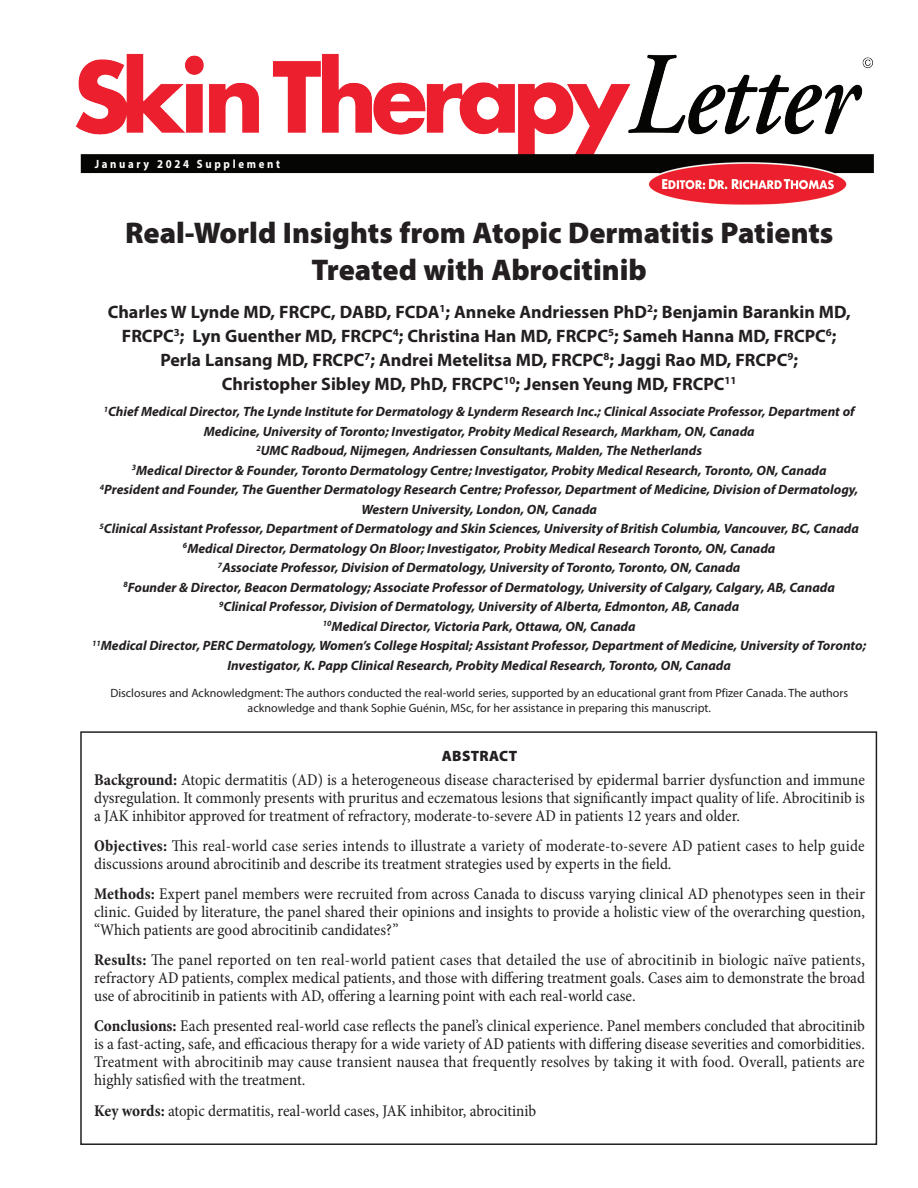
<style>
.page{position:relative;width:918px;height:1188px;background:#fff}
.page>*{position:absolute;margin:0;border:0;box-sizing:border-box;transform-origin:0 0}
.Article_Headline{font:900 30px/37.5px "Myriad Pro";color:#231f20;text-align:center}
.Article_Author{font:700 18px/24px "Myriad Pro";color:#231f20;text-align:center}
.Body_Text{font:condensed 16.5px/18px "Minion Pro";color:#231f20;text-align:justify}
.Abstract_Title{font:900 15px "Myriad Pro";letter-spacing:.02em;color:#231f20}
.Article_Author_Locations{font:italic 700 13.5px/19.5px "Myriad Pro";color:#231f20;text-align:center}
.Article_Author_Locations-2{font:12px/14.4px "Myriad Pro";color:#231f20;text-align:center}
.t1{font:700 12px "Myriad Pro";letter-spacing:.25em;color:#fff;scale:.9 1}
.s1{font-weight:700}
</style>
<div class="page">
<img style="left:75px;top:53px;width:799px;height:152px">
<div style="left:80px;top:731px;width:797px;height:414px;border:2px solid #231f20"></div>
<p class="t1" style="left:95px;top:156px;width:208px">January 2024 Supplement</p>
<p class="Article_Headline" style="left:125px;top:213px;width:710px">Real-World Insights from Atopic Dermatitis Patients<br>Treated with Abrocitinib</p>
<p class="Article_Author" style="left:108px;top:299px;width:744px">Charles W Lynde MD, FRCPC, DABD, FCDA<sup>1</sup>; Anneke Andriessen PhD<sup>2</sup>; Benjamin Barankin MD, FRCPC<sup>3</sup>; Lyn Guenther MD, FRCPC<sup>4</sup>; Christina Han MD, FRCPC<sup>5</sup>; Sameh Hanna MD, FRCPC<sup>6</sup>; Perla Lansang MD, FRCPC<sup>7</sup>; Andrei Metelitsa MD, FRCPC<sup>8</sup>; Jaggi Rao MD, FRCPC<sup>9</sup>;<br>Christopher Sibley MD, PhD, FRCPC<sup>10</sup>; Jensen Yeung MD, FRCPC<sup>11</sup></p>
<p class="Article_Author_Locations" style="left:92px;top:401px;width:776px"><sup>1</sup>Chief Medical Director, The Lynde Institute for Dermatology &amp; Lynderm Research Inc.; Clinical Associate Professor, Department of Medicine, University of Toronto; Investigator, Probity Medical Research, Markham, ON, Canada<br><sup>2</sup>UMC Radboud, Nijmegen, Andriessen Consultants, Malden, The Netherlands<br><sup>3</sup>Medical Director &amp; Founder, Toronto Dermatology Centre; Investigator, Probity Medical Research, Toronto, ON, Canada<br><sup>4</sup>President and Founder, The Guenther Dermatology Research Centre; Professor, Department of Medicine, Division of Dermatology, Western University, London, ON, Canada<br><sup>5</sup>Clinical Assistant Professor, Department of Dermatology and Skin Sciences, University of British Columbia, Vancouver, BC, Canada <sup>6</sup>Medical Director, Dermatology On Bloor; Investigator, Probity Medical Research Toronto, ON, Canada<br><sup>7</sup>Associate Professor, Division of Dermatology, University of Toronto, Toronto, ON, Canada<br><sup>8</sup>Founder &amp; Director, Beacon Dermatology; Associate Professor of Dermatology, University of Calgary, Calgary, AB, Canada<br><sup>9</sup>Clinical Professor, Division of Dermatology, University of Alberta, Edmonton, AB, Canada<br><sup>10</sup>Medical Director, Victoria Park, Ottawa, ON, Canada<br><sup>11</sup>Medical Director, PERC Dermatology, Women’s College Hospital; Assistant Professor, Department of Medicine, University of Toronto; Investigator, K. Papp Clinical Research, Probity Medical Research, Toronto, ON, Canada</p>
<p class="Article_Author_Locations-2" style="left:110px;top:686px;width:739px">Disclosures and Acknowledgment: The authors conducted the real-world series, supported by an educational grant from Pfizer Canada. The authors acknowledge and thank Sophie Guénin, MSc, for her assistance in preparing this manuscript.</p>
<p class="Abstract_Title" style="left:442px;top:746px;width:77px">ABSTRACT</p>
<p class="Body_Text" style="left:94px;top:771px;width:772px"><span class="s1">Background:</span> Atopic dermatitis (AD) is a heterogeneous disease characterised by epidermal barrier dysfunction and immune dysregulation. It commonly presents with pruritus and eczematous lesions that significantly impact quality of life. Abrocitinib is a JAK inhibitor approved for treatment of refractory, moderate-to-severe AD in patients 12 years and older.</p>
<p class="Body_Text" style="left:94px;top:837px;width:772px"><span class="s1">Objectives:</span> This real-world case series intends to illustrate a variety of moderate-to-severe AD patient cases to help guide discussions around abrocitinib and describe its treatment strategies used by experts in the field.</p>
<p class="Body_Text" style="left:94px;top:885px;width:772px"><span class="s1">Methods:</span> Expert panel members were recruited from across Canada to discuss varying clinical AD phenotypes seen in their clinic. Guided by literature, the panel shared their opinions and insights to provide a holistic view of the overarching question, “Which patients are good abrocitinib candidates?”</p>
<p class="Body_Text" style="left:94px;top:951px;width:772px"><span class="s1">Results:</span> The panel reported on ten real-world patient cases that detailed the use of abrocitinib in biologic naïve patients, refractory AD patients, complex medical patients, and those with differing treatment goals. Cases aim to demonstrate the broad use of abrocitinib in patients with AD, offering a learning point with each real-world case.</p>
<p class="Body_Text" style="left:94px;top:1017px;width:772px"><span class="s1">Conclusions:</span> Each presented real-world case reflects the panel’s clinical experience. Panel members concluded that abrocitinib is a fast-acting, safe, and efficacious therapy for a wide variety of AD patients with differing disease severities and comorbidities.<br>Treatment with abrocitinib may cause transient nausea that frequently resolves by taking it with food. Overall, patients are highly satisfied with the treatment.</p>
<p class="Body_Text" style="left:94px;top:1102px;width:444px"><span class="s1">Key words:</span> atopic dermatitis, real-world cases, JAK inhibitor, abrocitinib</p>
</div>
